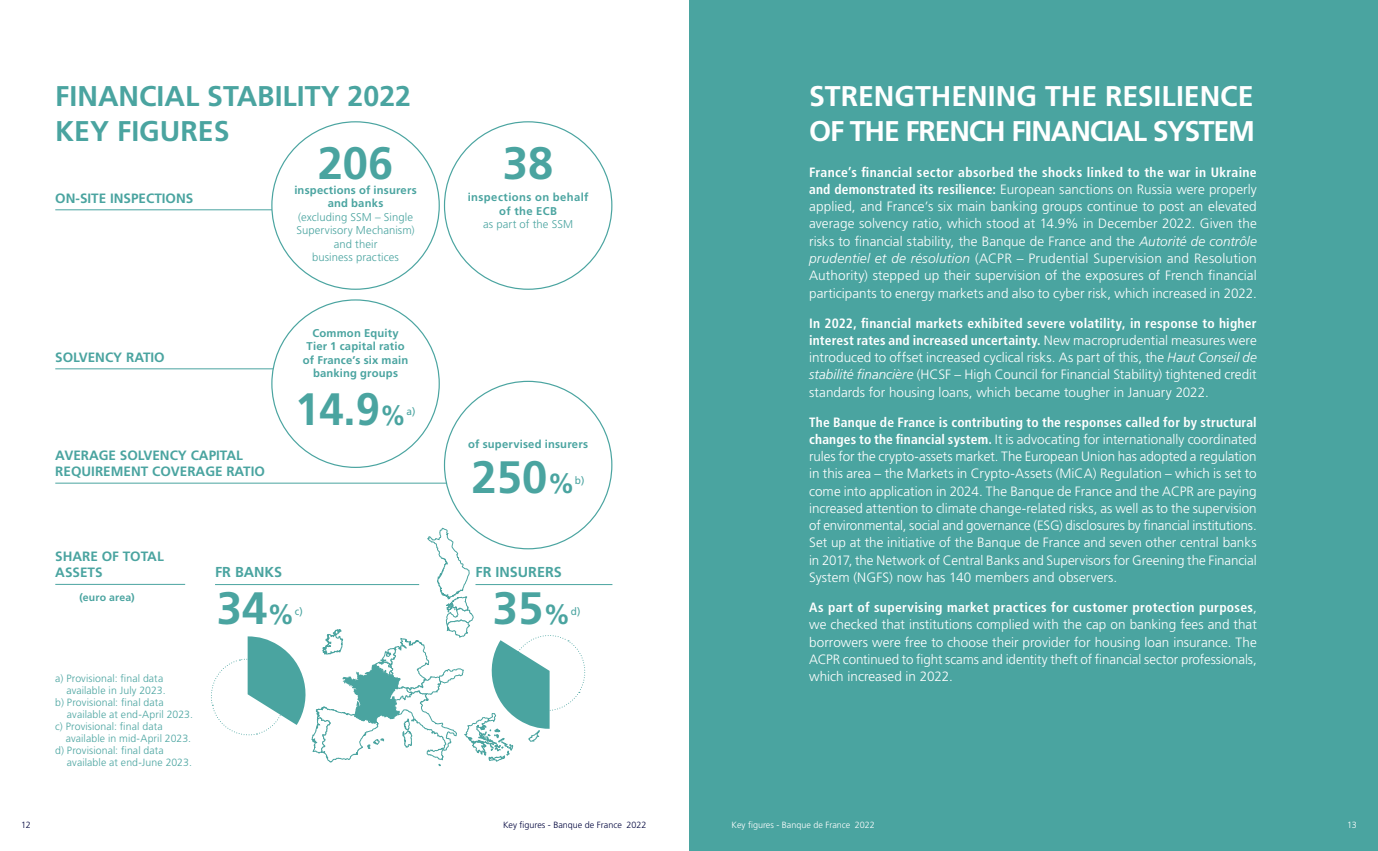
<style>
.page{position:relative;width:1378px;height:851px;background:#fff}
.page>*{position:absolute;margin:0;border:0;box-sizing:border-box;transform-origin:0 0}
.t1{font:700 45.3px "Frutiger LT Std";color:#4aa4a0}
.t2{font:700 45.3px "Frutiger LT Std";color:#4aa4a0;scale:.96 1}
.t3{font:700 28.5px/34.5px "Frutiger LT Std";letter-spacing:-.01em;color:#fff}
.t4{font:700 28.5px/34.5px "Frutiger LT Std";color:#4aa4a0}
.t5{font:700 14.4px "Frutiger LT Std";color:#4aa4a0}
.t6{font:300 13.5px/17.2px "Frutiger LT Std";color:#fff;text-align:justify}
.t7{font:700 13.5px/16.2px "Frutiger LT Std";color:#4aa4a0}
.t8{font:700 11.25px/13.5px "Frutiger LT Std";letter-spacing:.015em;color:#4aa4a0;text-align:center}
.t9{font:300 11.25px/13.5px "Frutiger LT Std";letter-spacing:.01em;color:#4aa4a0;text-align:center}
.t10{font:700 11.25px/13.5px "Frutiger LT Std";letter-spacing:.035em;color:#4aa4a0;text-align:center}
.t11{font:300 10.5px "Frutiger LT Std";letter-spacing:.01em;color:#4aa4a0}
.t12{font:700 10.5px "Frutiger LT Std";letter-spacing:.02em;color:#4aa4a0}
.t13{font:10.5px "Frutiger LT Std";color:#4aa4a0;scale:.96 1}
.t14{font:300 9px "Frutiger LT Std";color:#00053d}
.t15{font:300 9px "Frutiger LT Std";color:#fff}
.s1{font-size:27.6px}
.s2{font-weight:700;font-stretch:condensed}
.s3{font-style:italic}
</style>
<div class="page">
<div style="left:689px;top:0;width:689px;height:850px;background:#4aa4a0"></div>
<hr style="left:55px;top:483px;width:401px;height:1px;background:#4aa4a0">
<div style="left:444px;top:381px;width:168px;height:167px;background:#fff;border-radius:50%"></div>
<hr style="left:55px;top:209px;width:358px;height:1px;background:#4aa4a0">
<div style="left:272px;top:122px;width:167px;height:167px;background:#fff;border-radius:50%"></div>
<hr style="left:55px;top:368px;width:268px;height:1px;background:#4aa4a0">
<div style="left:272px;top:300px;width:167px;height:167px;background:#fff;border-radius:50%"></div>
<hr style="left:55px;top:584px;width:130px;height:1px;background:#4aa4a0">
<hr style="left:475px;top:584px;width:137px;height:1px;background:#4aa4a0">
<svg style="left:211px;top:528px;width:379px;height:238px"></svg>
<h2 class="t4" style="left:55px;top:81px;width:357px">FINANCIAL STABILITY 2022<br>KEY FIGURES</h2>
<p class="t7" style="left:55px;top:191px;width:140px">ON-SITE INSPECTIONS</p>
<p class="t7" style="left:55px;top:350px;width:111px">SOLVENCY RATIO</p>
<h1 class="t1" style="left:318px;top:144px;width:77px">206</h1>
<p class="t8" style="left:294px;top:184px;width:124px">inspections of insurers and banks</p>
<p class="t9" style="left:296px;top:211px;width:120px">(excluding SSM – Single<br>Supervisory Mechanism) and their<br>business practices</p>
<p class="t8" style="left:303px;top:327px;width:107px">Common Equity<br>Tier 1 capital ratio of France’s six main banking groups</p>
<h1 class="t2" style="left:295px;top:390px;width:117px">14.9<span class="s1">%</span></h1>
<p class="t13" style="left:406px;top:407px;width:11px">a)</p>
<h1 class="t1" style="left:503px;top:144px;width:52px">38</h1>
<p class="t10" style="left:468px;top:191px;width:122px">inspections on behalf of the ECB</p>
<p class="t9" style="left:483px;top:218px;width:91px">as part of the SSM</p>
<p class="t8" style="left:468px;top:438px;width:121px">of supervised insurers</p>
<p class="t7" style="left:55px;top:448px;width:211px">AVERAGE SOLVENCY CAPITAL<br>REQUIREMENT COVERAGE RATIO</p>
<h1 class="t1" style="left:472px;top:458px;width:105px">250<span class="s1">%</span></h1>
<p class="t13" style="left:575px;top:475px;width:11px">b)</p>
<p class="t7" style="left:55px;top:549px;width:110px">SHARE OF TOTAL<br>ASSETS</p>
<p class="t12" style="left:80px;top:592px;width:57px">(euro area)</p>
<p class="t11" style="left:55px;top:673px;width:109px">a) Provisional: final data</p>
<p class="t11" style="left:66px;top:685px;width:101px">available in July 2023.</p>
<p class="t11" style="left:55px;top:697px;width:110px">b) Provisional: final data</p>
<p class="t11" style="left:67px;top:709px;width:128px">available at end-April 2023.</p>
<p class="t11" style="left:55px;top:721px;width:109px">c) Provisional: final data</p>
<p class="t11" style="left:66px;top:733px;width:127px">available in mid-April 2023.</p>
<p class="t11" style="left:55px;top:745px;width:110px">d) Provisional: final data</p>
<p class="t11" style="left:67px;top:757px;width:126px">available at end-June 2023.</p>
<p class="t5" style="left:215px;top:566px;width:69px">FR BANKS</p>
<h1 class="t1" style="left:217px;top:589px;width:80px">34<span class="s1">%</span></h1>
<p class="t13" style="left:295px;top:606px;width:10px">c)</p>
<p class="t5" style="left:475px;top:566px;width:88px">FR INSURERS</p>
<h1 class="t1" style="left:493px;top:589px;width:80px">35<span class="s1">%</span></h1>
<p class="t13" style="left:571px;top:606px;width:11px">d)</p>
<h2 class="t3" style="left:809px;top:81px;width:447px">STRENGTHENING THE RESILIENCE<br>OF THE FRENCH FINANCIAL SYSTEM</h2>
<p class="t6" style="left:809px;top:164px;width:449px"><span class="s2">France’s financial sector absorbed the shocks linked to the war in Ukraine and demonstrated its resilience:</span> European sanctions on Russia were properly applied, and France’s six main banking groups continue to post an elevated average solvency ratio, which stood at 14.9% in December 2022. Given the risks to financial stability, the Banque de France and the <span class="s3">Autorité de contrôle prudentiel et de résolution</span> (ACPR – Prudential Supervision and Resolution Authority) stepped up their supervision of the exposures of French financial participants to energy markets and also to cyber risk, which increased in 2022.</p>
<p class="t6" style="left:809px;top:315px;width:449px"><span class="s2">In 2022, financial markets exhibited severe volatility, in response to higher interest rates and increased uncertainty.</span> New macroprudential measures were introduced to offset increased cyclical risks. As part of this, the <span class="s3">Haut Conseil de stabilité financière</span> (HCSF – High Council for Financial Stability) tightened credit standards for housing loans, which became tougher in January 2022.</p>
<p class="t6" style="left:809px;top:414px;width:449px"><span class="s2">The Banque de France is contributing to the responses called for by structural changes to the financial system.</span> It is advocating for internationally coordinated rules for the crypto-assets market. The European Union has adopted a regulation in this area – the Markets in Crypto-Assets (MiCA) Regulation – which is set to come into application in 2024. The Banque de France and the ACPR are paying increased attention to climate change-related risks, as well as to the supervision of environmental, social and governance (ESG) disclosures by financial institutions.<br>Set up at the initiative of the Banque de France and seven other central banks in 2017, the Network of Central Banks and Supervisors for Greening the Financial System (NGFS) now has 140 members and observers.</p>
<p class="t6" style="left:809px;top:599px;width:449px"><span class="s2">As part of supervising market practices for customer protection purposes</span>, we checked that institutions complied with the cap on banking fees and that borrowers were free to choose their provider for housing loan insurance. The ACPR continued to fight scams and identity theft of financial sector professionals, which increased in 2022.</p>
<p class="t14" style="left:21px;top:821px;width:11px">12</p>
<p class="t14" style="left:503px;top:821px;width:145px">Key figures - Banque de France 2022</p>
<p class="t15" style="left:731px;top:821px;width:145px">Key figures - Banque de France 2022</p>
<p class="t15" style="left:1347px;top:821px;width:11px">13</p>
</div>
